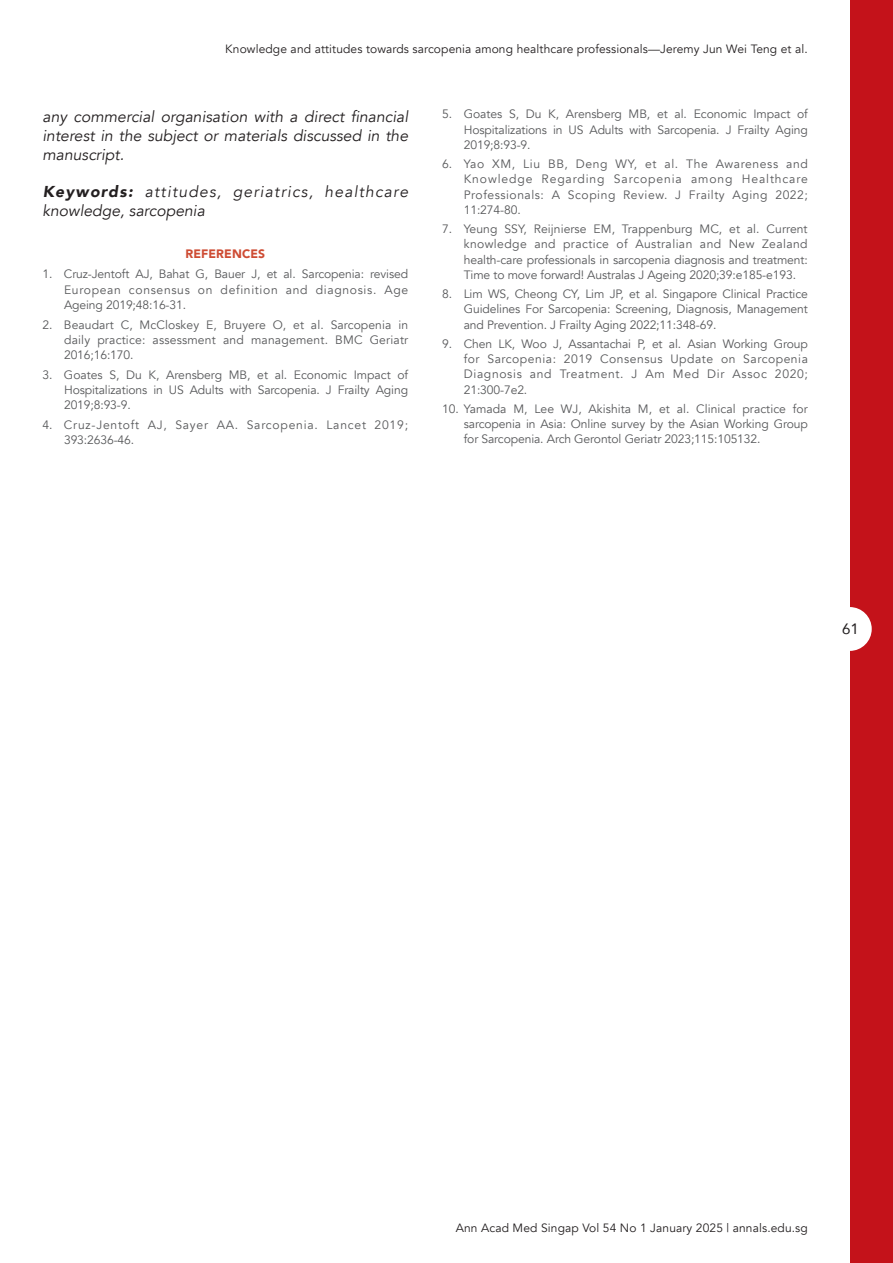
<style>
.page{position:relative;width:893px;height:1263px;background:#fff}
.page>*{position:absolute;margin:0;border:0;box-sizing:border-box;transform-origin:0 0}
.Acknowledgement_text{font:italic 15.75px/19.2px "Avenir";color:#231f20;text-align:justify}
.Acknowledgement{font:italic 15.75px/19.2px "Avenir";letter-spacing:.075em;color:#231f20}
.t1{font:15px "Avenir";color:#231f20}
.t2{font:12.15px/15.1px "Avenir";letter-spacing:-.01em;color:#57585a;text-align:justify}
.t3{font:12.15px/15.1px "Avenir";letter-spacing:.065em;color:#57585a}
.References_headline{font:900 12.15px "Avenir";letter-spacing:.01em;color:#ce4c34}
.t4{font:12px "Avenir";letter-spacing:.01em;color:#231f20}
.s1{font-weight:900}
</style>
<div class="page">
<div style="left:850px;top:0;width:43px;height:1263px;background:#c4121a"></div>
<div style="left:828px;top:607px;width:44px;height:44px;background:#fff;border-radius:50%"></div>
<p class="t4" style="left:225px;top:42px;width:584px">Knowledge and attitudes towards sarcopenia among healthcare professionals—Jeremy Jun Wei Teng et al.</p>
<p class="Acknowledgement_text" style="left:43px;top:107px;width:367px">any commercial organisation with a direct financial interest in the subject or materials discussed in the manuscript.</p>
<p class="Acknowledgement" style="left:43px;top:182px;width:367px"><span class="s1">Keywords:</span> attitudes, geriatrics, healthcare knowledge, sarcopenia</p>
<p class="References_headline" style="left:185px;top:245px;width:81px">REFERENCES</p>
<p class="t2" style="left:64px;top:267px;width:346px;text-indent:-22px">1. Cruz-Jentoft AJ, Bahat G, Bauer J, et al. Sarcopenia: revised European consensus on definition and diagnosis. Age Ageing 2019;48:16-31.</p>
<p class="t2" style="left:64px;top:317px;width:346px;text-indent:-22px">2. Beaudart C, McCloskey E, Bruyere O, et al. Sarcopenia in daily practice: assessment and management. BMC Geriatr 2016;16:170.</p>
<p class="t2" style="left:64px;top:367px;width:346px;text-indent:-22px">3. Goates S, Du K, Arensberg MB, et al. Economic Impact of Hospitalizations in US Adults with Sarcopenia. J Frailty Aging 2019;8:93-9.</p>
<p class="t3" style="left:64px;top:417px;width:345px;text-indent:-22px">4. Cruz-Jentoft AJ, Sayer AA. Sarcopenia. Lancet 2019;<br>393:2636-46.</p>
<p class="t2" style="left:464px;top:107px;width:346px;text-indent:-22px">5. Goates S, Du K, Arensberg MB, et al. Economic Impact of Hospitalizations in US Adults with Sarcopenia. J Frailty Aging 2019;8:93-9.</p>
<p class="t2" style="left:464px;top:157px;width:346px;text-indent:-22px">6. Yao XM, Liu BB, Deng WY, et al. The Awareness and Knowledge Regarding Sarcopenia among Healthcare Professionals: A Scoping Review. J Frailty Aging 2022; 11:274-80.</p>
<p class="t2" style="left:464px;top:222px;width:346px;text-indent:-22px">7. Yeung SSY, Reijnierse EM, Trappenburg MC, et al. Current knowledge and practice of Australian and New Zealand health-care professionals in sarcopenia diagnosis and treatment:<br>Time to move forward! Australas J Ageing 2020;39:e185-e193.</p>
<p class="t2" style="left:464px;top:287px;width:346px;text-indent:-22px">8. Lim WS, Cheong CY, Lim JP, et al. Singapore Clinical Practice Guidelines For Sarcopenia: Screening, Diagnosis, Management and Prevention. J Frailty Aging 2022;11:348-69.</p>
<p class="t2" style="left:464px;top:337px;width:346px;text-indent:-22px">9. Chen LK, Woo J, Assantachai P, et al. Asian Working Group for Sarcopenia: 2019 Consensus Update on Sarcopenia Diagnosis and Treatment. J Am Med Dir Assoc 2020; 21:300-7e2.</p>
<p class="t2" style="left:464px;top:402px;width:346px;text-indent:-22px">10. Yamada M, Lee WJ, Akishita M, et al. Clinical practice for sarcopenia in Asia: Online survey by the Asian Working Group for Sarcopenia. Arch Gerontol Geriatr 2023;115:105132.</p>
<p class="t1" style="left:842px;top:617px;width:18px">61</p>
<p class="t4" style="left:456px;top:1221px;width:354px">Ann Acad Med Singap Vol 54 No 1 January 2025 | annals.edu.sg</p>
</div>
